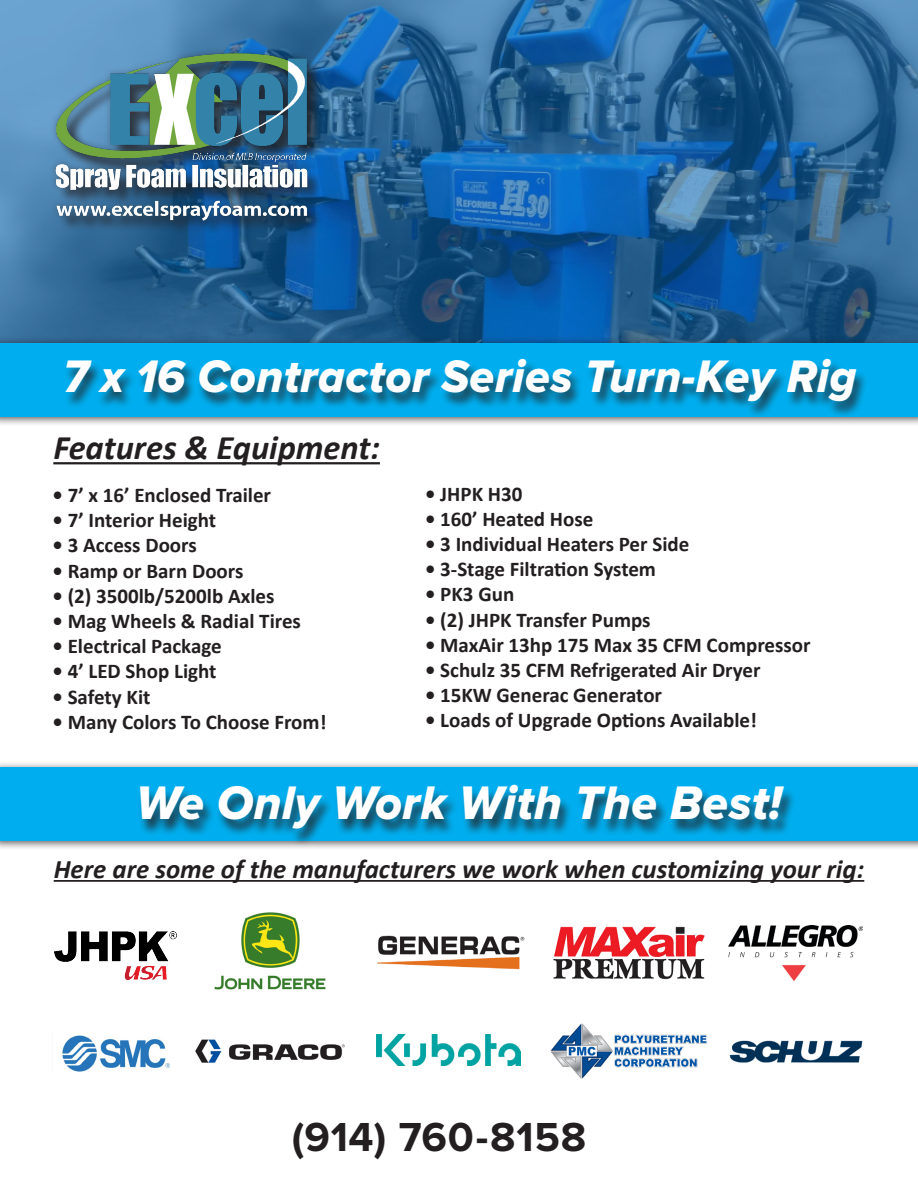
<style>
.page{position:relative;width:918px;height:1188px;background:#fff}
.page>*{position:absolute;margin:0;border:0;box-sizing:border-box;transform-origin:0 0}
.t1{font:48.75px "Proxima Nova Extrabld It";letter-spacing:.01em;color:#fff;scale:.96 1}
.t2{font:47.25px "Proxima Nova Extrabld It";letter-spacing:.01em;color:#fff;scale:.96 1}
.t3{font:700 42px "Proxima Nova";letter-spacing:.015em;color:#231f20}
.t4{font:italic 700 34.5px "Calibri";color:#231f20}
.t5{font:italic 700 26.85px "Calibri";color:#231f20}
.t6{font:700 21px "Calibri";color:#231f20}
</style>
<div class="page">
<svg style="left:0;top:0;width:918px;height:336px;background:#29679c"></svg>
<div style="left:0;top:336px;width:918px;height:90px;background:#231f20;opacity:.75"></div>
<div style="left:0;top:343px;width:918px;height:74px;background:#00aeef"></div>
<div style="left:0;top:761px;width:918px;height:90px;background:#231f20;opacity:.75"></div>
<div style="left:0;top:767px;width:918px;height:74px;background:#00aeef"></div>
<div style="left:50px;top:47px;width:263px;height:179px;background:#231f20;opacity:.29"></div>
<div style="left:57px;top:54px;width:266px;height:178px;background:#231f20;opacity:.75"></div>
<img style="left:53px;top:51px;width:259px;height:172px">
<hr style="left:53px;top:462px;width:327px;height:2px;background:#231f20">
<div style="left:63px;top:360px;width:806px;height:59px;background:#231f20;opacity:.75"></div>
<div style="left:137px;top:786px;width:660px;height:60px;background:#231f20;opacity:.75"></div>
<hr style="left:54px;top:880px;width:810px;height:2px;background:#231f20">
<img style="left:54px;top:932px;width:123px;height:47px">
<img style="left:214px;top:912px;width:112px;height:78px">
<img style="left:377px;top:935px;width:148px;height:35px">
<img style="left:553px;top:927px;width:152px;height:53px">
<img style="left:729px;top:926px;width:134px;height:55px">
<img style="left:195px;top:1039px;width:150px;height:24px">
<img style="left:550px;top:1023px;width:158px;height:56px">
<img style="left:729px;top:1040px;width:134px;height:23px">
<img style="left:62px;top:1035px;width:108px;height:37px">
<img style="left:376px;top:1034px;width:145px;height:32px">
<p class="t2" style="left:63px;top:350px;width:828px">7 x 16 Contractor Series Turn-Key Rig</p>
<p class="t4" style="left:53px;top:424px;width:328px">Features &amp; Equipment:</p>
<p class="t6" style="left:52px;top:480px;width:220px">• 7’ x 16’ Enclosed Trailer</p>
<p class="t6" style="left:52px;top:505px;width:165px">• 7’ Interior Height</p>
<p class="t6" style="left:52px;top:531px;width:146px">• 3 Access Doors</p>
<p class="t6" style="left:52px;top:556px;width:193px">• Ramp or Barn Doors</p>
<p class="t6" style="left:52px;top:581px;width:224px">• (2) 3500lb/5200lb Axles</p>
<p class="t6" style="left:52px;top:606px;width:250px">• Mag Wheels &amp; Radial Tires</p>
<p class="t6" style="left:52px;top:631px;width:171px">• Electrical Package</p>
<p class="t6" style="left:52px;top:657px;width:165px">• 4’ LED Shop Light</p>
<p class="t6" style="left:52px;top:682px;width:100px">• Safety Kit</p>
<p class="t6" style="left:52px;top:707px;width:276px">• Many Colors To Choose From!</p>
<p class="t6" style="left:425px;top:479px;width:99px">• JHPK H30</p>
<p class="t6" style="left:425px;top:504px;width:170px">• 160’ Heated Hose</p>
<p class="t6" style="left:425px;top:529px;width:266px">• 3 Individual Heaters Per Side</p>
<p class="t6" style="left:425px;top:554px;width:232px">• 3-Stage Filtration System</p>
<p class="t6" style="left:425px;top:580px;width:91px">• PK3 Gun</p>
<p class="t6" style="left:425px;top:605px;width:227px">• (2) JHPK Transfer Pumps</p>
<p class="t6" style="left:425px;top:630px;width:387px">• MaxAir 13hp 175 Max 35 CFM Compressor</p>
<p class="t6" style="left:425px;top:655px;width:337px">• Schulz 35 CFM Refrigerated Air Dryer</p>
<p class="t6" style="left:425px;top:680px;width:239px">• 15KW Generac Generator</p>
<p class="t6" style="left:425px;top:706px;width:333px">• Loads of Upgrade Options Available!</p>
<p class="t1" style="left:136px;top:775px;width:674px">We Only Work With The Best!</p>
<p class="t5" style="left:54px;top:850px;width:812px">Here are some of the manufacturers we work when customizing your rig:</p>
<p class="t3" style="left:292px;top:1113px;width:296px">(914) 760-8158</p>
</div>
